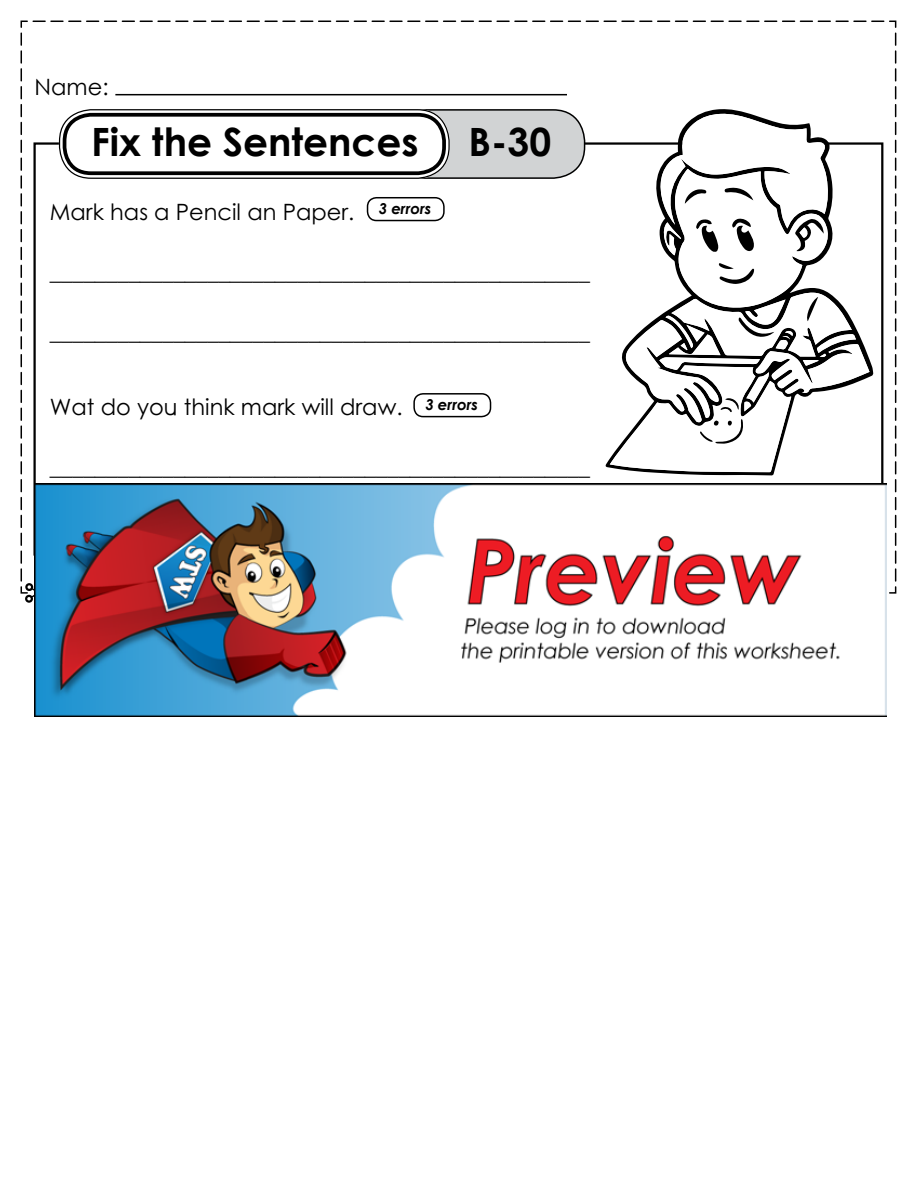
<style>
.page{position:relative;width:918px;height:1188px;background:#fff}
.page>*{position:absolute;margin:0;border:0;box-sizing:border-box;transform-origin:0 0}
.t1{font:700 39px "Century Gothic 2";color:#000}
.t2{font:22.5px "Century STW4";color:#000}
.t3{font:22.5px "Century Gothic 2";color:#000}
.t4{font:italic 700 15px "Century STW4";color:#000}
</style>
<div class="page">
<svg style="left:20px;top:20px;width:877px;height:574px"></svg>
<svg style="left:21px;top:33px;width:866px;height:571px"></svg>
<img style="left:35px;top:484px;width:852px;height:232px">
<p class="t3" style="left:35px;top:71px;width:75px">Name:</p>
<h1 class="t1" style="left:91px;top:113px;width:329px">Fix the Sentences</h1>
<h1 class="t1" style="left:469px;top:113px;width:84px">B-30</h1>
<p class="t2" style="left:50px;top:196px;width:306px">Mark has a Pencil an Paper.</p>
<p class="t4" style="left:379px;top:197px;width:54px">3 errors</p>
<p class="t2" style="left:50px;top:256px;width:541px">________________________________________________</p>
<p class="t2" style="left:50px;top:316px;width:541px">________________________________________________</p>
<p class="t2" style="left:50px;top:391px;width:354px">Wat do you think mark will draw.</p>
<p class="t4" style="left:425px;top:394px;width:54px">3 errors</p>
<p class="t2" style="left:50px;top:451px;width:541px">________________________________________________</p>
</div>
